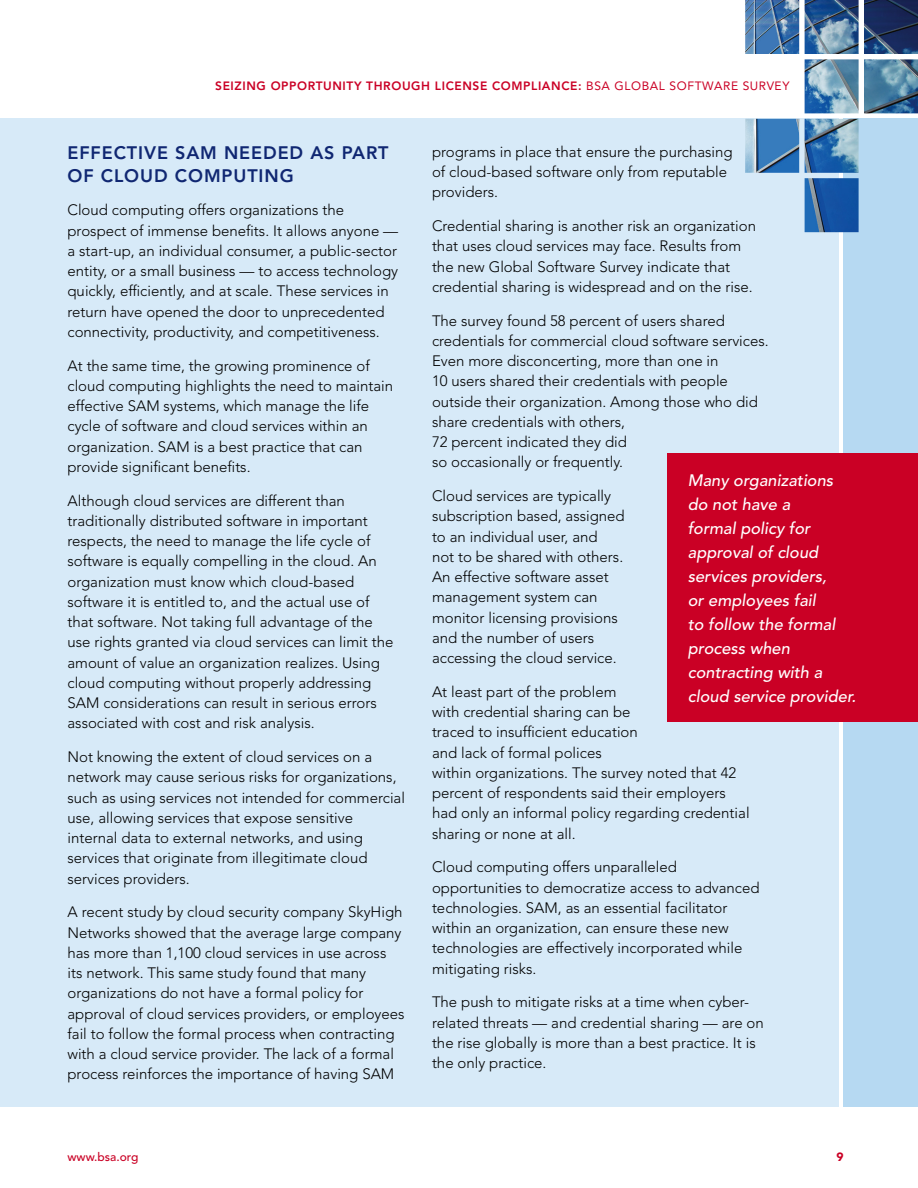
<style>
.page{position:relative;width:918px;height:1188px;background:#fff}
.page>*{position:absolute;margin:0;border:0;box-sizing:border-box;transform-origin:0 0}
.t1{font:800 18px/22.5px "Avenir LT Std";letter-spacing:.05em;color:#102772}
.t2{font:italic 500 16.5px/24px "Avenir LT Std";color:#fff}
.t3{font:300 15px/20.2px "Avenir LT Std";color:#000}
.t4{font:800 12px "Avenir LT Std";letter-spacing:.05em;color:#ca0025}
.t5{font:500 12px "Avenir LT Std";color:#ca0025}
.t6{font:900 12px "Avenir LT Std";color:#ca0025}
.s1{font-weight:400}
</style>
<div class="page">
<div style="left:0;top:119px;width:838px;height:988px;background:#d7eaf8"></div>
<div style="left:844px;top:119px;width:74px;height:988px;background:#b6d9f2"></div>
<div style="left:668px;top:453px;width:250px;height:269px;background:#ca0025"></div>
<img style="left:745px;top:0;width:173px;height:232px">
<p class="t4" style="left:215px;top:79px;width:576px">SEIZING OPPORTUNITY THROUGH LICENSE COMPLIANCE: <span class="s1">BSA GLOBAL SOFTWARE SURVEY</span></p>
<p class="t1" style="left:68px;top:142px;width:322px">EFFECTIVE SAM NEEDED AS PART<br>OF CLOUD COMPUTING</p>
<p class="t3" style="left:68px;top:200px;width:332px">Cloud computing offers organizations the prospect of immense benefits. It allows anyone — a start-up, an individual consumer, a public-sector entity, or a small business — to access technology quickly, efficiently, and at scale. These services in return have opened the door to unprecedented connectivity, productivity, and competitiveness.</p>
<p class="t3" style="left:68px;top:355px;width:327px">At the same time, the growing prominence of cloud computing highlights the need to maintain effective SAM systems, which manage the life cycle of software and cloud services within an organization. SAM is a best practice that can provide significant benefits.</p>
<p class="t3" style="left:68px;top:490px;width:327px">Although cloud services are different than traditionally distributed software in important respects, the need to manage the life cycle of software is equally compelling in the cloud. An organization must know which cloud-based software it is entitled to, and the actual use of that software. Not taking full advantage of the use rights granted via cloud services can limit the amount of value an organization realizes. Using cloud computing without properly addressing SAM considerations can result in serious errors associated with cost and risk analysis.</p>
<p class="t3" style="left:68px;top:747px;width:339px">Not knowing the extent of cloud services on a network may cause serious risks for organizations, such as using services not intended for commercial use, allowing services that expose sensitive internal data to external networks, and using services that originate from illegitimate cloud services providers.</p>
<p class="t3" style="left:68px;top:902px;width:339px">A recent study by cloud security company SkyHigh Networks showed that the average large company has more than 1,100 cloud services in use across its network. This same study found that many organizations do not have a formal policy for approval of cloud services providers, or employees fail to follow the formal process when contracting with a cloud service provider. The lack of a formal process reinforces the importance of having SAM</p>
<p class="t3" style="left:432px;top:142px;width:302px">programs in place that ensure the purchasing of cloud-based software only from reputable providers.</p>
<p class="t3" style="left:432px;top:216px;width:326px">Credential sharing is another risk an organization that uses cloud services may face. Results from the new Global Software Survey indicate that credential sharing is widespread and on the rise.</p>
<p class="t3" style="left:432px;top:310px;width:338px">The survey found 58 percent of users shared credentials for commercial cloud software services.<br>Even more disconcerting, more than one in<br>10 users shared their credentials with people outside their organization. Among those who did share credentials with others,<br>72 percent indicated they did<br>so occasionally or frequently.</p>
<p class="t3" style="left:432px;top:486px;width:194px">Cloud services are typically subscription based, assigned to an individual user, and<br>not to be shared with others.<br>An effective software asset management system can monitor licensing provisions and the number of users accessing the cloud service.</p>
<p class="t3" style="left:432px;top:682px;width:319px">At least part of the problem<br>with credential sharing can be<br>traced to insufficient education<br>and lack of formal polices<br>within organizations. The survey noted that 42 percent of respondents said their employers had only an informal policy regarding credential sharing or none at all.</p>
<p class="t3" style="left:432px;top:857px;width:329px">Cloud computing offers unparalleled opportunities to democratize access to advanced technologies. SAM, as an essential facilitator within an organization, can ensure these new technologies are effectively incorporated while mitigating risks.</p>
<p class="t3" style="left:432px;top:992px;width:333px">The push to mitigate risks at a time when cyber&shy;related threats — and credential sharing — are on the rise globally is more than a best practice. It is the only practice.</p>
<p class="t2" style="left:688px;top:468px;width:170px">Many organizations do not have a<br>formal policy for approval of cloud services providers,<br>or employees fail<br>to follow the formal process when contracting with a cloud service provider.</p>
<p class="t5" style="left:68px;top:1150px;width:72px">www.bsa.org</p>
<p class="t6" style="left:837px;top:1150px;width:9px">9</p>
</div>
